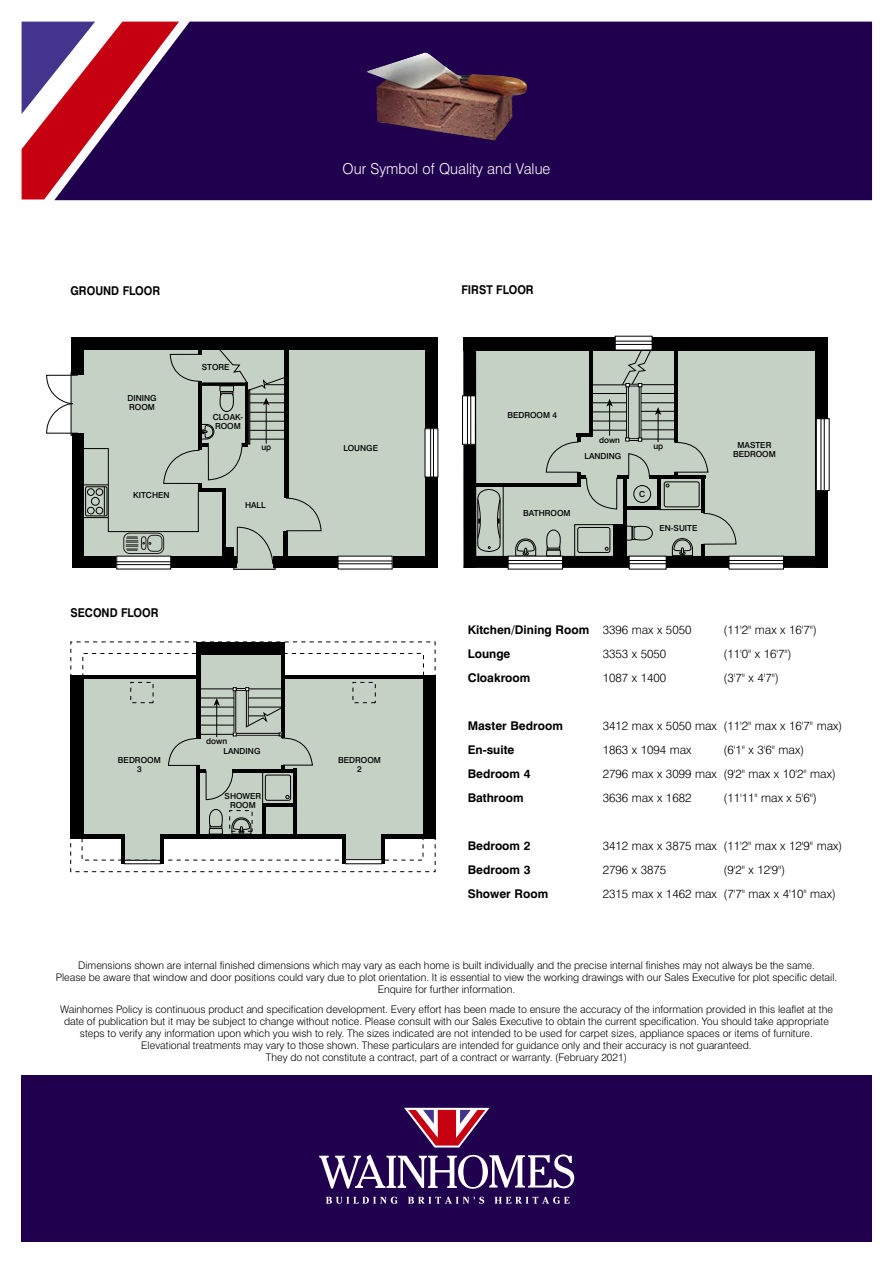
<style>
.page{position:relative;width:893px;height:1263px;background:#fff}
.page>*{position:absolute;margin:0;border:0;box-sizing:border-box;transform-origin:0 0}
.t1{font:300 15px "Swiss 721 BT";color:#fff}
.t2{font:700 12.15px "Swiss 721 BT";color:#000;scale:.9 1}
.t3{font:300 12px "Swiss 721 BT";color:#000}
.t4{font:700 12px "Swiss 721 BT";color:#000}
.t5{font:300 10.5px/12px "Swiss 721 BT";color:#000;text-align:center}
.t6{font:500 8.4px/9px "Swiss 721 BT";color:#000;text-align:center}
.s1{font-weight:300}
</style>
<div class="page">
<div style="left:21px;top:1075px;width:851px;height:167px;background:#20004e"></div>
<svg style="left:404px;top:1108px;width:85px;height:39px"></svg>
<svg style="left:319px;top:1154px;width:255px;height:35px"></svg>
<svg style="left:326px;top:1197px;width:71px;height:7px"></svg>
<svg style="left:408px;top:1196px;width:76px;height:8px"></svg>
<svg style="left:495px;top:1196px;width:75px;height:8px"></svg>
<div style="left:54px;top:22px;width:818px;height:178px;background:#20004e"></div>
<svg style="left:22px;top:22px;width:157px;height:177px"></svg>
<img style="left:367px;top:52px;width:160px;height:89px">
<div style="left:322px;top:350px;width:103px;height:219px;background:#c6d1c5"></div>
<div style="left:476px;top:351px;width:339px;height:82px;background:#c6d1c5"></div>
<div style="left:72px;top:337px;width:364px;height:13px;background:#000"></div>
<svg style="left:273px;top:556px;width:163px;height:12px"></svg>
<div style="left:463px;top:338px;width:13px;height:230px;background:#000"></div>
<div style="left:463px;top:338px;width:361px;height:13px;background:#000"></div>
<div style="left:425px;top:338px;width:12px;height:230px;background:#000"></div>
<hr style="left:674px;top:349px;width:4px;height:93px;background:#000">
<hr style="left:589px;top:344px;width:4px;height:93px;background:#000">
<hr style="left:658px;top:412px;width:1px;height:30px;background:#000">
<svg style="left:655px;top:407px;width:6px;height:8px"></svg>
<hr style="left:609px;top:403px;width:1px;height:33px;background:#000">
<svg style="left:606px;top:399px;width:7px;height:8px"></svg>
<hr style="left:640px;top:429px;width:35px;height:1px;background:#000">
<hr style="left:640px;top:420px;width:35px;height:1px;background:#000">
<hr style="left:640px;top:411px;width:35px;height:1px;background:#000">
<hr style="left:640px;top:402px;width:35px;height:1px;background:#000">
<hr style="left:640px;top:393px;width:35px;height:1px;background:#000">
<hr style="left:591px;top:384px;width:35px;height:1px;background:#000">
<hr style="left:636px;top:384px;width:39px;height:1px;background:#000">
<div style="left:626px;top:385px;width:3px;height:55px;border:1px solid #000"></div>
<svg style="left:340px;top:558px;width:51px;height:9px"></svg>
<div style="left:425px;top:429px;width:13px;height:48px;background:#fff"></div>
<div style="left:430px;top:428px;width:4px;height:49px;border:1px solid #000"></div>
<svg style="left:464px;top:397px;width:10px;height:36px"></svg>
<div style="left:462px;top:395px;width:14px;height:50px;border:1px solid #000"></div>
<div style="left:467px;top:395px;width:4px;height:50px;border:1px solid #000"></div>
<div style="left:815px;top:338px;width:13px;height:230px;background:#000"></div>
<svg style="left:816px;top:419px;width:13px;height:71px"></svg>
<svg style="left:617px;top:338px;width:33px;height:10px"></svg>
<svg style="left:621px;top:343px;width:34px;height:44px"></svg>
<svg style="left:46px;top:341px;width:276px;height:229px;background:#adb5ac"></svg>
<hr style="left:591px;top:393px;width:35px;height:1px;background:#000">
<hr style="left:591px;top:402px;width:35px;height:1px;background:#000">
<hr style="left:591px;top:412px;width:35px;height:1px;background:#000">
<hr style="left:591px;top:421px;width:35px;height:1px;background:#000">
<hr style="left:591px;top:430px;width:35px;height:1px;background:#000">
<svg style="left:463px;top:433px;width:363px;height:135px;background:#a3aba2"></svg>
<div style="left:633px;top:485px;width:18px;height:18px;border:1px solid #000;border-radius:50%"></div>
<div style="left:83px;top:678px;width:340px;height:131px;background:#c6d1c5"></div>
<svg style="left:70px;top:641px;width:366px;height:37px"></svg>
<hr style="left:196px;top:765px;width:4px;height:72px;background:#000">
<hr style="left:281px;top:644px;width:4px;height:94px;background:#000">
<hr style="left:196px;top:649px;width:4px;height:89px;background:#000">
<hr style="left:262px;top:803px;width:35px;height:3px;background:#000">
<hr style="left:293px;top:769px;width:4px;height:68px;background:#000">
<hr style="left:262px;top:803px;width:4px;height:33px;background:#000">
<div style="left:196px;top:642px;width:89px;height:13px;background:#000"></div>
<div style="left:70px;top:675px;width:13px;height:163px;background:#000"></div>
<div style="left:423px;top:675px;width:12px;height:163px;background:#000"></div>
<div style="left:130px;top:682px;width:23px;height:21px;border:1px dashed #000"></div>
<div style="left:353px;top:682px;width:23px;height:21px;border:1px dashed #000"></div>
<hr style="left:76px;top:675px;width:122px;height:4px;background:#000">
<hr style="left:283px;top:675px;width:148px;height:4px;background:#000">
<svg style="left:168px;top:687px;width:145px;height:114px;background:#adb6ac"></svg>
<svg style="left:70px;top:809px;width:366px;height:63px"></svg>
<div style="left:210px;top:824px;width:12px;height:5px;border:1px solid #000"></div>
<div style="left:229px;top:810px;width:23px;height:22px;border:1px dashed #000"></div>
<div style="left:124px;top:860px;width:37px;height:4px;border:1px solid #000"></div>
<hr style="left:382px;top:837px;width:3px;height:27px;background:#000">
<hr style="left:342px;top:834px;width:3px;height:30px;background:#000">
<hr style="left:346px;top:860px;width:36px;height:4px;background:#fff">
<div style="left:345px;top:859px;width:37px;height:5px;border:1px solid #000"></div>
<p class="t2" style="left:71px;top:286px;width:101px">GROUND FLOOR</p>
<p class="t6" style="left:128px;top:394px;width:31px;text-align:left">DINING<br>ROOM</p>
<p class="t6" style="left:133px;top:491px;width:38px">KITCHEN</p>
<p class="t6" style="left:202px;top:364px;width:29px">STORE</p>
<p class="t6" style="left:213px;top:414px;width:32px;text-align:left">CLOAK-<br>ROOM</p>
<p class="t6" style="left:261px;top:443px;width:11px">up</p>
<p class="t6" style="left:245px;top:501px;width:22px">HALL</p>
<p class="t2" style="left:71px;top:609px;width:99px">SECOND FLOOR</p>
<p class="t6" style="left:118px;top:756px;width:44px">BEDROOM<br>3</p>
<p class="t6" style="left:206px;top:737px;width:22px">down</p>
<p class="t6" style="left:223px;top:747px;width:38px">LANDING</p>
<p class="t6" style="left:225px;top:792px;width:38px">SHOWER<br>ROOM</p>
<h1 class="t1" style="left:343px;top:163px;width:209px">Our Symbol of Quality and Value</h1>
<p class="t2" style="left:461px;top:285px;width:82px">FIRST FLOOR</p>
<p class="t6" style="left:343px;top:444px;width:36px">LOUNGE</p>
<p class="t6" style="left:338px;top:756px;width:44px">BEDROOM<br>2</p>
<p class="t6" style="left:507px;top:411px;width:51px">BEDROOM 4</p>
<p class="t6" style="left:523px;top:509px;width:49px">BATHROOM</p>
<p class="t6" style="left:599px;top:436px;width:22px">down</p>
<p class="t6" style="left:737px;top:441px;width:35px">MASTER</p>
<p class="t6" style="left:653px;top:442px;width:11px">up</p>
<p class="t6" style="left:584px;top:453px;width:38px">LANDING</p>
<p class="t6" style="left:733px;top:450px;width:44px">BEDROOM</p>
<p class="t6" style="left:639px;top:490px;width:8px">C</p>
<p class="t6" style="left:659px;top:525px;width:40px">EN-SUITE</p>
<p class="t4" style="left:468px;top:625px;width:225px">Kitchen/Dining Room <span class="s1">3396 max x 5050</span></p>
<p class="t3" style="left:724px;top:625px;width:95px">(11'2" max x 16'7")</p>
<p class="t4" style="left:468px;top:649px;width:44px">Lounge</p>
<p class="t3" style="left:603px;top:649px;width:65px">3353 x 5050</p>
<p class="t3" style="left:724px;top:649px;width:70px">(11'0" x 16'7")</p>
<p class="t4" style="left:468px;top:673px;width:64px">Cloakroom</p>
<p class="t3" style="left:603px;top:673px;width:65px">1087 x 1400</p>
<p class="t3" style="left:724px;top:673px;width:57px">(3'7" x 4'7")</p>
<p class="t4" style="left:468px;top:721px;width:97px">Master Bedroom</p>
<p class="t3" style="left:603px;top:721px;width:241px">3412 max x 5050 max (11'2" max x 16'7" max)</p>
<p class="t4" style="left:468px;top:745px;width:48px">En-suite</p>
<p class="t3" style="left:603px;top:745px;width:90px">1863 x 1094 max</p>
<p class="t3" style="left:724px;top:745px;width:82px">(6'1" x 3'6" max)</p>
<p class="t4" style="left:468px;top:769px;width:64px">Bedroom 4</p>
<p class="t3" style="left:603px;top:769px;width:235px">2796 max x 3099 max (9'2" max x 10'2" max)</p>
<p class="t4" style="left:468px;top:793px;width:57px">Bathroom</p>
<p class="t3" style="left:603px;top:793px;width:90px">3636 max x 1682</p>
<p class="t3" style="left:724px;top:793px;width:95px">(11'11" max x 5'6")</p>
<p class="t4" style="left:468px;top:841px;width:64px">Bedroom 2</p>
<p class="t3" style="left:603px;top:841px;width:241px">3412 max x 3875 max (11'2" max x 12'9" max)</p>
<p class="t4" style="left:468px;top:865px;width:64px">Bedroom 3</p>
<p class="t3" style="left:603px;top:865px;width:65px">2796 x 3875</p>
<p class="t3" style="left:724px;top:865px;width:63px">(9'2" x 12'9")</p>
<p class="t4" style="left:468px;top:889px;width:82px">Shower Room</p>
<p class="t3" style="left:603px;top:889px;width:235px">2315 max x 1462 max (7'7" max x 4'10" max)</p>
<p class="t5" style="left:56px;top:960px;width:783px">Dimensions shown are internal finished dimensions which may vary as each home is built individually and the precise internal finishes may not always be the same.<br>Please be aware that window and door positions could vary due to plot orientation. It is essential to view the working drawings with our Sales Executive for plot specific detail.<br>Enquire for further information.</p>
<p class="t5" style="left:60px;top:1004px;width:774px">Wainhomes Policy is continuous product and specification development. Every effort has been made to ensure the accuracy of the information provided in this leaflet at the date of publication but it may be subject to change without notice. Please consult with our Sales Executive to obtain the current specification. You should take appropriate steps to verify any information upon which you wish to rely. The sizes indicated are not intended to be used for carpet sizes, appliance spaces or items of furniture.<br>Elevational treatments may vary to those shown. These particulars are intended for guidance only and their accuracy is not guaranteed.<br>They do not constitute a contract, part of a contract or warranty. (February 2021)</p>
</div>
